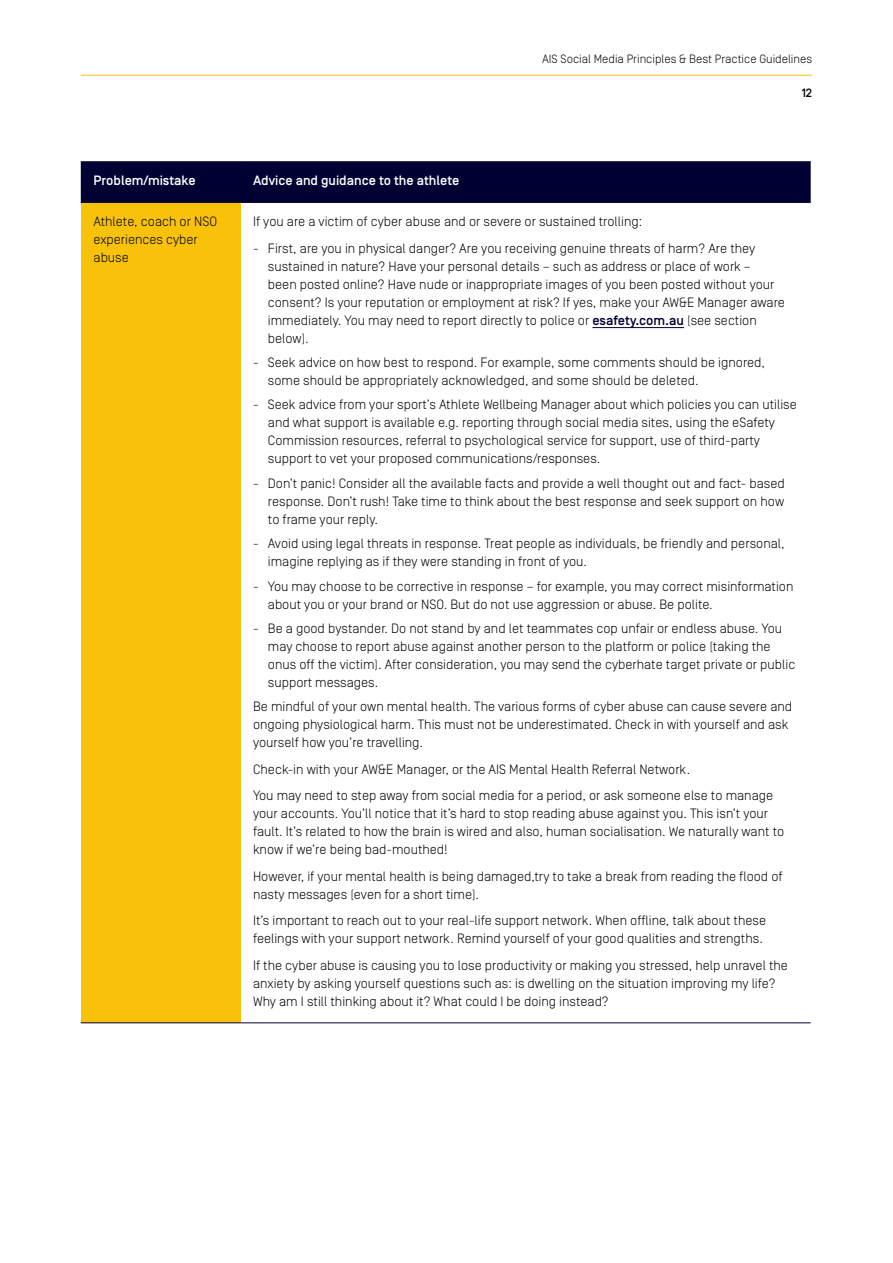
<style>
.page{position:relative;width:893px;height:1263px;background:#fff}
.page>*{position:absolute;margin:0;border:0;box-sizing:border-box;transform-origin:0 0}
.Bullets{font:300 13.5px/18px "Simplon Norm";color:#000}
.Body{font:300 13.5px/18px "Simplon Norm";color:#000}
.Body-2{font:500 13.5px "Simplon Norm";color:#fff}
.t1{font:300 12px "Simplon Norm";color:#000}
.t2{font:500 12px "Simplon Norm";color:#000}
.s1{font-weight:500;color:#003}
</style>
<div class="page">
<hr style="left:81px;top:75px;width:731px;height:1px;background:#f9c20a">
<div style="left:81px;top:163px;width:730px;height:39px;background:#003"></div>
<div style="left:81px;top:202px;width:159px;height:821px;background:#f9c20a"></div>
<hr style="left:81px;top:162px;width:159px;height:1px;background:#003">
<hr style="left:240px;top:162px;width:571px;height:1px;background:#003">
<hr style="left:81px;top:202px;width:159px;height:1px;background:#003">
<hr style="left:240px;top:202px;width:571px;height:1px;background:#003">
<hr style="left:81px;top:1022px;width:159px;height:1px;background:#003">
<hr style="left:240px;top:1022px;width:571px;height:1px;background:#003">
<hr style="left:592px;top:327px;width:92px;height:1px;background:#003">
<p class="t1" style="left:542px;top:53px;width:271px">AIS Social Media Principles &amp; Best Practice Guidelines</p>
<p class="t2" style="left:802px;top:87px;width:12px">12</p>
<p class="Body-2" style="left:94px;top:174px;width:104px">Problem/mistake</p>
<p class="Body-2" style="left:253px;top:174px;width:208px">Advice and guidance to the athlete</p>
<p class="Body" style="left:94px;top:213px;width:125px">Athlete, coach or NSO experiences cyber abuse</p>
<p class="Body" style="left:253px;top:213px;width:391px">If you are a victim of cyber abuse and or severe or sustained trolling:</p>
<p class="Bullets" style="left:268px;top:239px;width:519px;text-indent:-15px">- First, are you in physical danger? Are you receiving genuine threats of harm? Are they sustained in nature? Have your personal details – such as address or place of work –<br>been posted online? Have nude or inappropriate images of you been posted without your consent? Is your reputation or employment at risk? If yes, make your AW&amp;E Manager aware immediately. You may need to report directly to police or <span class="s1">esafety.com.au</span> (see section below).</p>
<p class="Bullets" style="left:268px;top:353px;width:499px;text-indent:-15px">- Seek advice on how best to respond. For example, some comments should be ignored, some should be appropriately acknowledged, and some should be deleted.</p>
<p class="Bullets" style="left:268px;top:396px;width:530px;text-indent:-15px">- Seek advice from your sport’s Athlete Wellbeing Manager about which policies you can utilise and what support is available e.g. reporting through social media sites, using the eSafety Commission resources, referral to psychological service for support, use of third-party support to vet your proposed communications/responses.</p>
<p class="Bullets" style="left:268px;top:474px;width:518px;text-align:justify;text-indent:-15px">- Don’t panic! Consider all the available facts and provide a well thought out and fact- based response. Don’t rush! Take time to think about the best response and seek support on how to frame your reply.</p>
<p class="Bullets" style="left:268px;top:535px;width:518px;text-indent:-15px">- Avoid using legal threats in response. Treat people as individuals, be friendly and personal, imagine replying as if they were standing in front of you.</p>
<p class="Bullets" style="left:268px;top:577px;width:527px;text-indent:-15px">- You may choose to be corrective in response – for example, you may correct misinformation about you or your brand or NSO. But do not use aggression or abuse. Be polite.</p>
<p class="Bullets" style="left:268px;top:619px;width:529px;text-indent:-15px">- Be a good bystander. Do not stand by and let teammates cop unfair or endless abuse. You may choose to report abuse against another person to the platform or police (taking the onus off the victim). After consideration, you may send the cyberhate target private or public support messages.</p>
<p class="Body" style="left:253px;top:698px;width:541px">Be mindful of your own mental health. The various forms of cyber abuse can cause severe and ongoing physiological harm. This must not be underestimated. Check in with yourself and ask yourself how you’re travelling.</p>
<p class="Body" style="left:253px;top:760px;width:439px">Check-in with your AW&amp;E Manager, or the AIS Mental Health Referral Network.</p>
<p class="Body" style="left:253px;top:787px;width:533px">You may need to step away from social media for a period, or ask someone else to manage your accounts. You’ll notice that it’s hard to stop reading abuse against you. This isn’t your fault. It’s related to how the brain is wired and also, human socialisation. We naturally want to know if we’re being bad-mouthed!</p>
<p class="Body" style="left:253px;top:867px;width:531px">However, if your mental health is being damaged,try to take a break from reading the flood of nasty messages (even for a short time).</p>
<p class="Body" style="left:253px;top:912px;width:515px">It’s important to reach out to your real-life support network. When offline, talk about these feelings with your support network. Remind yourself of your good qualities and strengths.</p>
<p class="Body" style="left:253px;top:956px;width:536px">If the cyber abuse is causing you to lose productivity or making you stressed, help unravel the anxiety by asking yourself questions such as: is dwelling on the situation improving my life?<br>Why am I still thinking about it? What could I be doing instead?</p>
</div>
